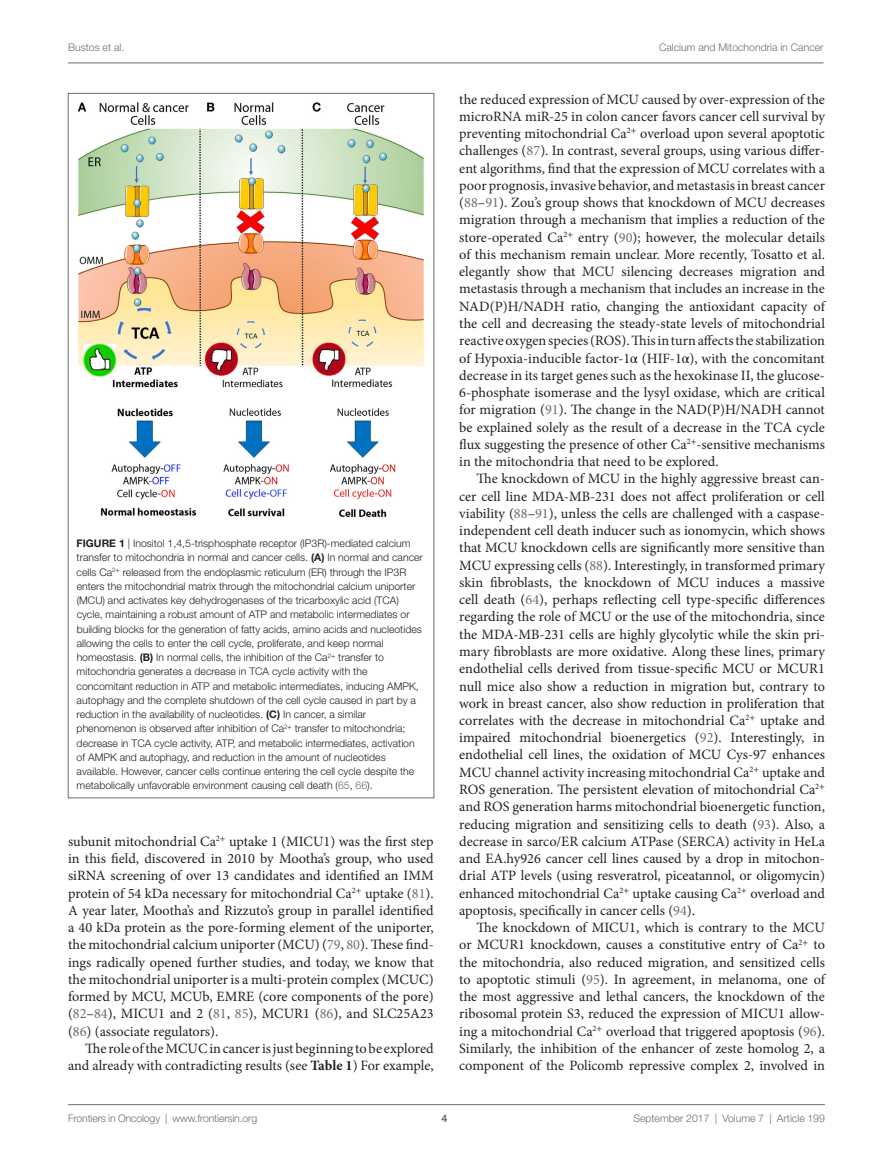
<style>
.page{position:relative;width:893px;height:1170px;background:#fff}
.page>*{position:absolute;margin:0;border:0;box-sizing:border-box;transform-origin:0 0}
.t1{font:14.25px/17.2px "Minion Pro";color:#231f20;text-align:justify}
.t2{font:300 10.5px/14.2px "Helvetica Neue LT Std";color:#231f20}
.t3{font:300 10.5px "Helvetica Neue LT Std";color:#6c6d70}
.t4{font:700 10.5px "Helvetica Neue LT Std";color:#6c6d70}
.s1{font-weight:700}
.s2{color:#6c6d70}
.s3{font-family:"STIX General"}
</style>
<div class="page">
<img style="left:78px;top:102px;width:346px;height:415px">
<hr style="left:68px;top:63px;width:756px;height:1px;background:#6c6d70">
<hr style="left:68px;top:1104px;width:757px;height:1px;background:#6c6d70">
<p class="t3" style="left:68px;top:41px;width:58px">Bustos et al.</p>
<p class="t3" style="left:659px;top:41px;width:166px">Calcium and Mitochondria in Cancer</p>
<p class="t2" style="left:77px;top:536px;width:348px"><span class="s1">FIGURE 1</span> | Inositol 1,4,5-trisphosphate receptor (IP3R)-mediated calcium transfer to mitochondria in normal and cancer cells. <span class="s1">(A)</span> In normal and cancer cells Ca<sup>2</sup><sup>+</sup> released from the endoplasmic reticulum (ER) through the IP3R enters the mitochondrial matrix through the mitochondrial calcium uniporter (MCU) and activates key dehydrogenases of the tricarboxylic acid (TCA) cycle, maintaining a robust amount of ATP and metabolic intermediates or building blocks for the generation of fatty acids, amino acids and nucleotides allowing the cells to enter the cell cycle, proliferate, and keep normal homeostasis. <span class="s1">(B)</span> In normal cells, the inhibition of the Ca<sup>2</sup><sup>+</sup> transfer to mitochondria generates a decrease in TCA cycle activity with the concomitant reduction in ATP and metabolic intermediates, inducing AMPK, autophagy and the complete shutdown of the cell cycle caused in part by a reduction in the availability of nucleotides. <span class="s1">(C)</span> In cancer, a similar phenomenon is observed after inhibition of Ca<sup>2</sup><sup>+</sup> transfer to mitochondria; decrease in TCA cycle activity, ATP, and metabolic intermediates, activation of AMPK and autophagy, and reduction in the amount of nucleotides available. However, cancer cells continue entering the cell cycle despite the metabolically unfavorable environment causing cell death (<span class="s2">65</span>, <span class="s2">66</span>).</p>
<p class="t1" style="left:68px;top:832px;width:367px">subunit mitochondrial Ca<sup>2</sup><sup>+</sup> uptake 1 (MICU1) was the first step in this field, discovered in 2010 by Mootha’s group, who used siRNA screening of over 13 candidates and identified an IMM protein of 54 kDa necessary for mitochondrial Ca<sup>2</sup><sup>+</sup> uptake (<span class="s2">81</span>).<br>A year later, Mootha’s and Rizzuto’s group in parallel identified a 40 kDa protein as the pore-forming element of the uniporter, the mitochondrial calcium uniporter (MCU) (<span class="s2">79</span>, <span class="s2">80</span>). These find&shy;ings radically opened further studies, and today, we know that the mitochondrial uniporter is a multi-protein complex (MCUC) formed by MCU, MCUb, EMRE (core components of the pore) (<span class="s2">82</span>–<span class="s2">84</span>), MICU1 and 2 (<span class="s2">81</span>, <span class="s2">85</span>), MCUR1 (<span class="s2">86</span>), and SLC25A23 (<span class="s2">86</span>) (associate regulators).</p>
<p class="t1" style="left:68px;top:1039px;width:367px;text-align:right">The role of the MCUC in cancer is just beginning to be explored and already with contradicting results (see <span class="s1">Table 1</span>) For example,</p>
<p class="t1" style="left:459px;top:90px;width:367px">the reduced expression of MCU caused by over-expression of the microRNA miR-25 in colon cancer favors cancer cell survival by preventing mitochondrial Ca<sup>2</sup><sup>+</sup> overload upon several apoptotic challenges (<span class="s2">87</span>). In contrast, several groups, using various differ&shy;ent algorithms, find that the expression of MCU correlates with a poor prognosis, invasive behavior, and metastasis in breast cancer (<span class="s2">88</span>–<span class="s2">91</span>). Zou’s group shows that knockdown of MCU decreases migration through a mechanism that implies a reduction of the store-operated Ca<sup>2</sup><sup>+</sup> entry (<span class="s2">90</span>); however, the molecular details of this mechanism remain unclear. More recently, Tosatto et al. elegantly show that MCU silencing decreases migration and metastasis through a mechanism that includes an increase in the NAD(P)H/NADH ratio, changing the antioxidant capacity of the cell and decreasing the steady-state levels of mitochondrial reactive oxygen species (ROS). This in turn affects the stabilization of Hypoxia-inducible factor-1<span class="s3">α</span> (HIF-1<span class="s3">α</span>), with the concomitant decrease in its target genes such as the hexokinase II, the glucose-6-phosphate isomerase and the lysyl oxidase, which are critical for migration (<span class="s2">91</span>). The change in the NAD(P)H/NADH cannot be explained solely as the result of a decrease in the TCA cycle flux suggesting the presence of other Ca<sup>2</sup><sup>+</sup>-sensitive mechanisms in the mitochondria that need to be explored.</p>
<p class="t1" style="left:459px;top:470px;width:367px;text-indent:17px">The knockdown of MCU in the highly aggressive breast can&shy;cer cell line MDA-MB-231 does not affect proliferation or cell viability (<span class="s2">88</span>–<span class="s2">91</span>), unless the cells are challenged with a caspase&shy;independent cell death inducer such as ionomycin, which shows that MCU knockdown cells are significantly more sensitive than MCU expressing cells (<span class="s2">88</span>). Interestingly, in transformed primary skin fibroblasts, the knockdown of MCU induces a massive cell death (<span class="s2">64</span>), perhaps reflecting cell type-specific differences regarding the role of MCU or the use of the mitochondria, since the MDA-MB-231 cells are highly glycolytic while the skin pri&shy;mary fibroblasts are more oxidative. Along these lines, primary endothelial cells derived from tissue-specific MCU or MCUR1 null mice also show a reduction in migration but, contrary to work in breast cancer, also show reduction in proliferation that correlates with the decrease in mitochondrial Ca<sup>2</sup><sup>+</sup> uptake and impaired mitochondrial bioenergetics (<span class="s2">92</span>). Interestingly, in endothelial cell lines, the oxidation of MCU Cys-97 enhances MCU channel activity increasing mitochondrial Ca<sup>2</sup><sup>+</sup> uptake and ROS generation. The persistent elevation of mitochondrial Ca<sup>2</sup><sup>+ </sup>and ROS generation harms mitochondrial bioenergetic function, reducing migration and sensitizing cells to death (<span class="s2">93</span>). Also, a decrease in sarco/ER calcium ATPase (SERCA) activity in HeLa and EA.hy926 cancer cell lines caused by a drop in mitochon&shy;drial ATP levels (using resveratrol, piceatannol, or oligomycin) enhanced mitochondrial Ca<sup>2</sup><sup>+</sup> uptake causing Ca<sup>2</sup><sup>+</sup> overload and apoptosis, specifically in cancer cells (<span class="s2">94</span>).</p>
<p class="t1" style="left:459px;top:918px;width:367px;text-indent:17px">The knockdown of MICU1, which is contrary to the MCU or MCUR1 knockdown, causes a constitutive entry of Ca<sup>2</sup><sup>+</sup> to the mitochondria, also reduced migration, and sensitized cells to apoptotic stimuli (<span class="s2">95</span>). In agreement, in melanoma, one of the most aggressive and lethal cancers, the knockdown of the ribosomal protein S3, reduced the expression of MICU1 allow&shy;ing a mitochondrial Ca<sup>2</sup><sup>+</sup> overload that triggered apoptosis (<span class="s2">96</span>).<br>Similarly, the inhibition of the enhancer of zeste homolog 2, a component of the Policomb repressive complex 2, involved in</p>
<p class="t3" style="left:68px;top:1111px;width:191px">Frontiers in Oncology | www.frontiersin.org</p>
<p class="t3" style="left:633px;top:1111px;width:193px">September 2017 | Volume 7 | Article 199</p>
<p class="t4" style="left:441px;top:1111px;width:7px">4</p>
</div>
